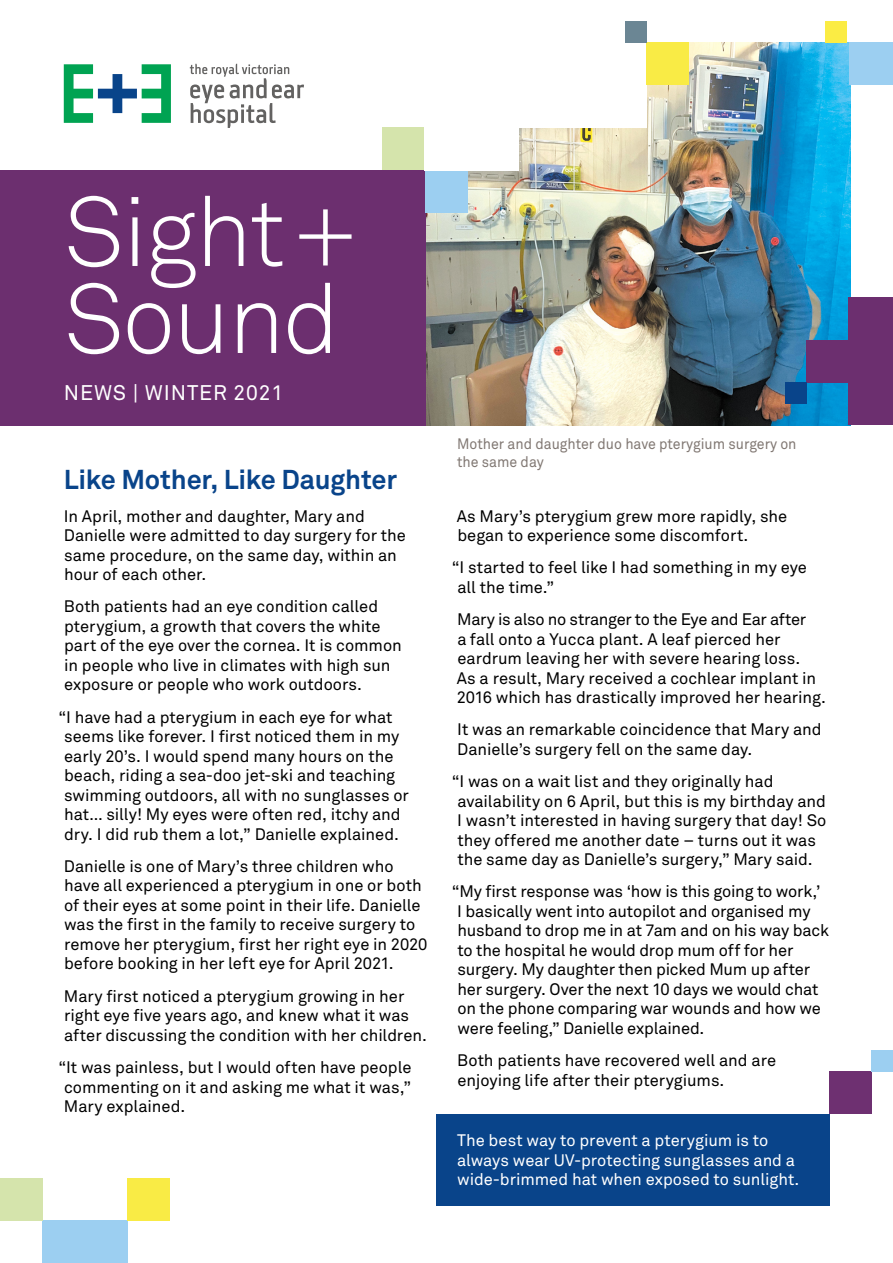
<style>
.page{position:relative;width:893px;height:1263px;background:#fff}
.page>*{position:absolute;margin:0;border:0;box-sizing:border-box;transform-origin:0 0}
.t1{font:300 97.2px/87px "Akkurat";letter-spacing:-.02em;color:#fff}
.A_Heading_16_18{font:700 27px "Akkurat";letter-spacing:-.005em;color:#09448a}
.t2{font:21px "Akkurat";letter-spacing:.04em;color:#fff}
.Body_10_5_12_5{font:16.5px/19.5px "Akkurat";letter-spacing:-.005em;color:#000}
.Body_10_5_12_5-2{font:16.5px/19.5px "Akkurat";color:#fff}
.t3{font:15px/18px "Akkurat";color:#817873;scale:.94 1}
</style>
<div class="page">
<img style="left:425px;top:43px;width:425px;height:382px">
<div style="left:0;top:170px;width:425px;height:255px;background:#6c2f6f"></div>
<div style="left:849px;top:43px;width:44px;height:42px;background:#9ccff1"></div>
<div style="left:43px;top:1220px;width:85px;height:43px;background:#9ccff1"></div>
<div style="left:0;top:1178px;width:43px;height:42px;background:#d5e4ac"></div>
<svg style="left:190px;top:64px;width:114px;height:64px"></svg>
<svg style="left:64px;top:64px;width:107px;height:59px"></svg>
<div style="left:383px;top:128px;width:42px;height:42px;background:#d5e4ac"></div>
<div style="left:128px;top:1178px;width:42px;height:42px;background:#f9eb45"></div>
<div style="left:849px;top:383px;width:44px;height:42px;background:#6c2f6f"></div>
<div style="left:849px;top:340px;width:44px;height:43px;background:#6c2f6f"></div>
<div style="left:849px;top:298px;width:44px;height:42px;background:#6c2f6f"></div>
<div style="left:806px;top:340px;width:43px;height:43px;background:#6c2f6f"></div>
<div style="left:425px;top:170px;width:43px;height:43px;background:#9ccff1"></div>
<div style="left:785px;top:383px;width:21px;height:21px;background:#09448a"></div>
<div style="left:825px;top:21px;width:21px;height:22px;background:#fbec44"></div>
<div style="left:424px;top:5px;width:95px;height:165px;background:#fff"></div>
<div style="left:519px;top:0;width:127px;height:128px;background:#fff"></div>
<div style="left:646px;top:43px;width:43px;height:42px;background:#f9eb45"></div>
<div style="left:625px;top:21px;width:21px;height:22px;background:#6b8694"></div>
<div style="left:829px;top:1071px;width:43px;height:43px;background:#6e3071"></div>
<div style="left:872px;top:1050px;width:21px;height:21px;background:#9ccff1"></div>
<div style="left:436px;top:1114px;width:393px;height:91px;background:#09448a"></div>
<p class="t1" style="left:64px;top:187px;width:296px">Sight +<br>Sound</p>
<p class="t2" style="left:64px;top:379px;width:221px">NEWS | WINTER 2021</p>
<p class="A_Heading_16_18" style="left:64px;top:463px;width:335px">Like Mother, Like Daughter</p>
<p class="Body_10_5_12_5" style="left:64px;top:506px;width:343px">In April, mother and daughter, Mary and Danielle were admitted to day surgery for the same procedure, on the same day, within an hour of each other.</p>
<p class="Body_10_5_12_5" style="left:64px;top:597px;width:339px">Both patients had an eye condition called pterygium, a growth that covers the white part of the eye over the cornea. It is common in people who live in climates with high sun exposure or people who work outdoors.</p>
<p class="Body_10_5_12_5" style="left:64px;top:707px;width:346px;text-indent:-5px">“I have had a pterygium in each eye for what seems like forever. I first noticed them in my early 20’s. I would spend many hours on the beach, riding a sea-doo jet-ski and teaching swimming outdoors, all with no sunglasses or hat… silly! My eyes were often red, itchy and dry. I did rub them a lot,” Danielle explained.</p>
<p class="Body_10_5_12_5" style="left:64px;top:856px;width:365px">Danielle is one of Mary’s three children who have all experienced a pterygium in one or both of their eyes at some point in their life. Danielle was the first in the family to receive surgery to remove her pterygium, first her right eye in 2020 before booking in her left eye for April 2021.</p>
<p class="Body_10_5_12_5" style="left:64px;top:986px;width:364px">Mary first noticed a pterygium growing in her right eye five years ago, and knew what it was after discussing the condition with her children.</p>
<p class="Body_10_5_12_5" style="left:64px;top:1057px;width:349px;text-align:justify;text-indent:-5px">“It was painless, but I would often have people commenting on it and asking me what it was,” Mary explained.</p>
<p class="t3" style="left:457px;top:435px;width:363px">Mother and daughter duo have pterygium surgery on the same day</p>
<p class="Body_10_5_12_5" style="left:457px;top:506px;width:332px">As Mary’s pterygium grew more rapidly, she began to experience some discomfort.</p>
<p class="Body_10_5_12_5" style="left:457px;top:558px;width:351px;text-indent:-6px">“I started to feel like I had something in my eye all the time.”</p>
<p class="Body_10_5_12_5" style="left:457px;top:609px;width:371px">Mary is also no stranger to the Eye and Ear after<br>a fall onto a Yucca plant. A leaf pierced her eardrum leaving her with severe hearing loss.<br>As a result, Mary received a cochlear implant in 2016 which has drastically improved her hearing.</p>
<p class="Body_10_5_12_5" style="left:457px;top:720px;width:366px">It was an remarkable coincidence that Mary and<br>Danielle’s surgery fell on the same day.</p>
<p class="Body_10_5_12_5" style="left:457px;top:771px;width:371px;text-indent:-5px">“I was on a wait list and they originally had availability on 6 April, but this is my birthday and I wasn’t interested in having surgery that day! So they offered me another date – turns out it was the same day as Danielle’s surgery,” Mary said.</p>
<p class="Body_10_5_12_5" style="left:457px;top:882px;width:373px;text-indent:-5px">“My first response was ‘how is this going to work,’ I basically went into autopilot and organised my husband to drop me in at 7am and on his way back to the hospital he would drop mum off for her surgery. My daughter then picked Mum up after her surgery. Over the next 10 days we would chat on the phone comparing war wounds and how we were feeling,” Danielle explained.</p>
<p class="Body_10_5_12_5" style="left:457px;top:1050px;width:320px">Both patients have recovered well and are enjoying life after their pterygiums.</p>
<p class="Body_10_5_12_5-2" style="left:457px;top:1130px;width:344px">The best way to prevent a pterygium is to always wear UV-protecting sunglasses and a wide-brimmed hat when exposed to sunlight.</p>
</div>
